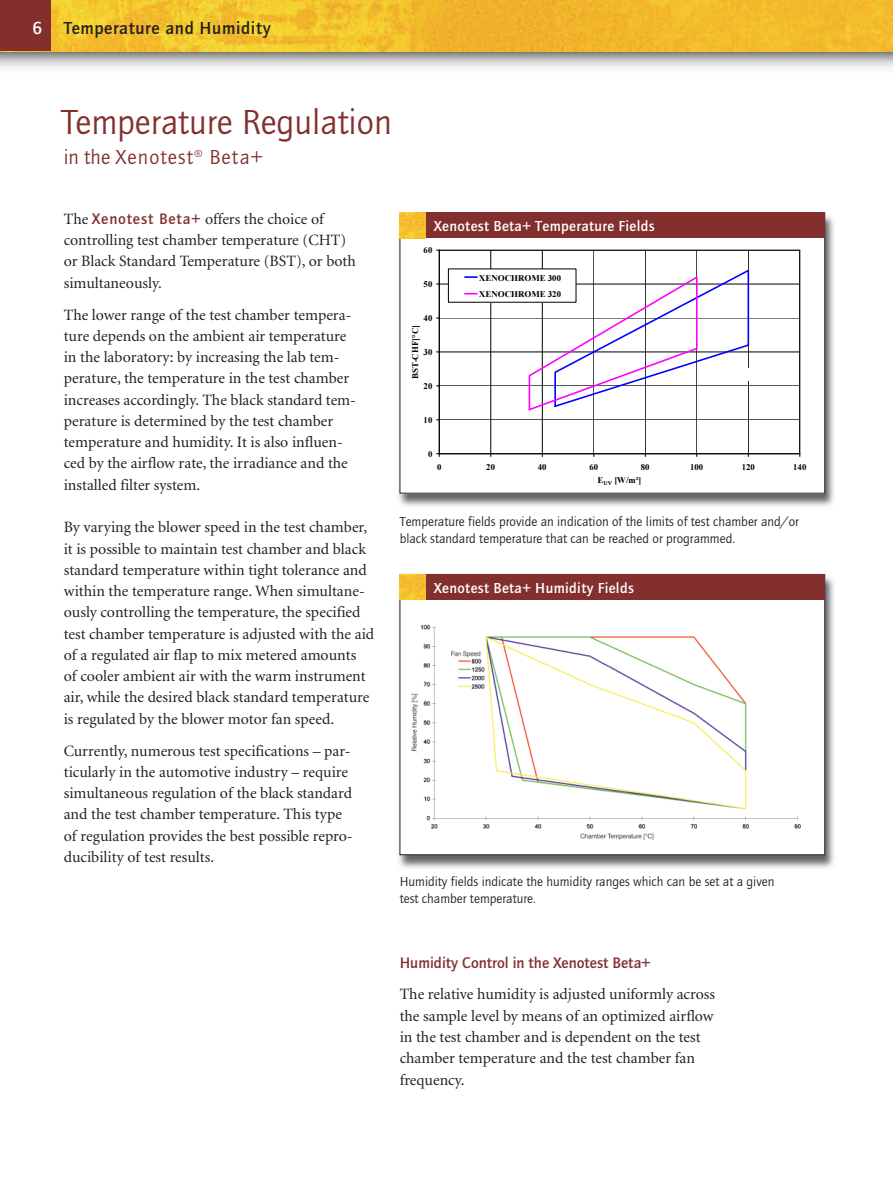
<style>
.page{position:relative;width:893px;height:1191px;background:#fff}
.page>*{position:absolute;margin:0;border:0;box-sizing:border-box;transform-origin:0 0}
.t1{font:36px "Quay Itc T";color:#822f2e}
.t2{font:21px "Quay Itc T";letter-spacing:.055em;color:#822f2e}
.t3{font:700 18px "Quay Itc T";letter-spacing:.035em;color:#231f20}
.t4{font:15.75px/21.3px "Minion";color:#231f20}
.t5{font:700 15.75px "Quay Itc T";color:#822f2e}
.t6{font:700 15px "Quay Itc T";letter-spacing:.02em;color:#fff}
.t7{font:13.5px/17px "Quay Itc T";color:#231f20}
.t8{font:8.85px/16.6px "Times New Roman Bold+T42+PYOGLL";color:#000}
.t9{font:8.85px "Times New Roman PS Bold MT+AYFEFA";color:#000}
.s1{color:#fff}
.s2{font-family:"Quay Itc T";font-weight:700;color:#822f2e}
.s3{font-family:"Times New Roman Bold+T42+PYOGLL"}
</style>
<div class="page">
<img style="left:0;top:51px;width:893px;height:17px">
<img style="left:51px;top:0;width:842px;height:51px">
<div style="left:0;top:0;width:51px;height:51px;background:#822f2e"></div>
<img style="left:399px;top:212px;width:435px;height:294px">
<div style="left:400px;top:213px;width:425px;height:280px;background:#fff"></div>
<hr style="left:800px;top:250px;width:1px;height:204px;background:#000">
<svg style="left:440px;top:250px;width:360px;height:203px"></svg>
<hr style="left:439px;top:250px;width:1px;height:204px;background:#000">
<hr style="left:439px;top:453px;width:361px;height:1px;background:#000">
<svg style="left:527px;top:268px;width:223px;height:144px"></svg>
<div style="left:448px;top:269px;width:128px;height:33px;background:#fff"></div>
<svg style="left:465px;top:276px;width:12px;height:2px"></svg>
<svg style="left:465px;top:293px;width:12px;height:1px"></svg>
<div style="left:715px;top:368px;width:75px;height:12px;background:#fff"></div>
<img style="left:399px;top:573px;width:435px;height:295px">
<div style="left:400px;top:574px;width:425px;height:280px;background:#fff"></div>
<img style="left:411px;top:624px;width:390px;height:216px">
<div style="left:400px;top:213px;width:425px;height:25px;background:#822f2e"></div>
<img style="left:400px;top:213px;width:25px;height:25px">
<div style="left:400px;top:574px;width:425px;height:26px;background:#822f2e"></div>
<img style="left:400px;top:574px;width:25px;height:26px">
<div style="left:543px;top:606px;width:125px;height:25px;background:#fff"></div>
<p class="t3" style="left:33px;top:17px;width:239px"><span class="s1">6</span> Temperature and Humidity</p>
<h1 class="t1" style="left:62px;top:101px;width:332px">Temperature Regulation</h1>
<h2 class="t2" style="left:64px;top:145px;width:200px">in the Xenotest<sup>®</sup> Beta+</h2>
<p class="t4" style="left:64px;top:209px;width:294px">The <span class="s2">Xenotest Beta+</span> offers the choice of controlling test chamber temperature (CHT) or Black Standard Temperature (BST), or both simultaneously.</p>
<p class="t4" style="left:64px;top:305px;width:294px">The lower range of the test chamber tempera&shy;ture depends on the ambient air temperature in the laboratory: by increasing the lab tem&shy;perature, the temperature in the test chamber increases accordingly. The black standard tem&shy;perature is determined by the test chamber temperature and humidity. It is also influen&shy;ced by the airflow rate, the irradiance and the installed filter system.</p>
<p class="t4" style="left:64px;top:518px;width:312px">By varying the blower speed in the test chamber, it is possible to maintain test chamber and black standard temperature within tight tolerance and within the temperature range. When simultane&shy;ously controlling the temperature, the specified test chamber temperature is adjusted with the aid of a regulated air flap to mix metered amounts<br>of cooler ambient air with the warm instrument air, while the desired black standard temperature is regulated by the blower motor fan speed.</p>
<p class="t4" style="left:64px;top:741px;width:290px">Currently, numerous test specifications – par&shy;ticularly in the automotive industry – require simultaneous regulation of the black standard and the test chamber temperature. This type of regulation provides the best possible repro&shy;ducibility of test results.</p>
<p class="t6" style="left:434px;top:217px;width:223px">Xenotest Beta+ Temperature Fields</p>
<p class="t8" style="left:424px;top:242px;width:10px">60</p>
<p class="t8" style="left:424px;top:275px;width:10px">50</p>
<p class="t8" style="left:424px;top:309px;width:10px">40</p>
<p class="t9" style="left:412px;top:379px;width:56px;rotate:-90deg">BST-CHF<span class="s3">[°C]</span></p>
<p class="t8" style="left:424px;top:343px;width:10px">30</p>
<p class="t8" style="left:424px;top:377px;width:10px">20</p>
<p class="t8" style="left:424px;top:411px;width:10px">10</p>
<p class="t8" style="left:428px;top:445px;width:6px">0</p>
<p class="t8" style="left:479px;top:269px;width:83px">XENOCHROME 300<br>XENOCHROME 320</p>
<p class="t8" style="left:437px;top:458px;width:6px">0</p>
<p class="t8" style="left:486px;top:458px;width:10px">20</p>
<p class="t8" style="left:538px;top:458px;width:10px">40</p>
<p class="t8" style="left:589px;top:458px;width:10px">60</p>
<p class="t8" style="left:641px;top:458px;width:10px">80</p>
<p class="t8" style="left:690px;top:458px;width:15px">100</p>
<p class="t8" style="left:742px;top:458px;width:15px">120</p>
<p class="t8" style="left:793px;top:458px;width:15px">140</p>
<p class="t8" style="left:598px;top:471px;width:45px">E<sub>UV</sub> [W/m²]</p>
<p class="t7" style="left:400px;top:512px;width:401px">Temperature fields provide an indication of the limits of test chamber and/or black standard temperature that can be reached or programmed.</p>
<p class="t6" style="left:434px;top:579px;width:202px">Xenotest Beta+ Humidity Fields</p>
<p class="t7" style="left:400px;top:873px;width:376px">Humidity fields indicate the humidity ranges which can be set at a given test chamber temperature.</p>
<p class="t5" style="left:400px;top:953px;width:252px">Humidity Control in the Xenotest Beta+</p>
<p class="t4" style="left:400px;top:985px;width:317px">The relative humidity is adjusted uniformly across the sample level by means of an optimized airflow in the test chamber and is dependent on the test chamber temperature and the test chamber fan frequency.</p>
</div>
